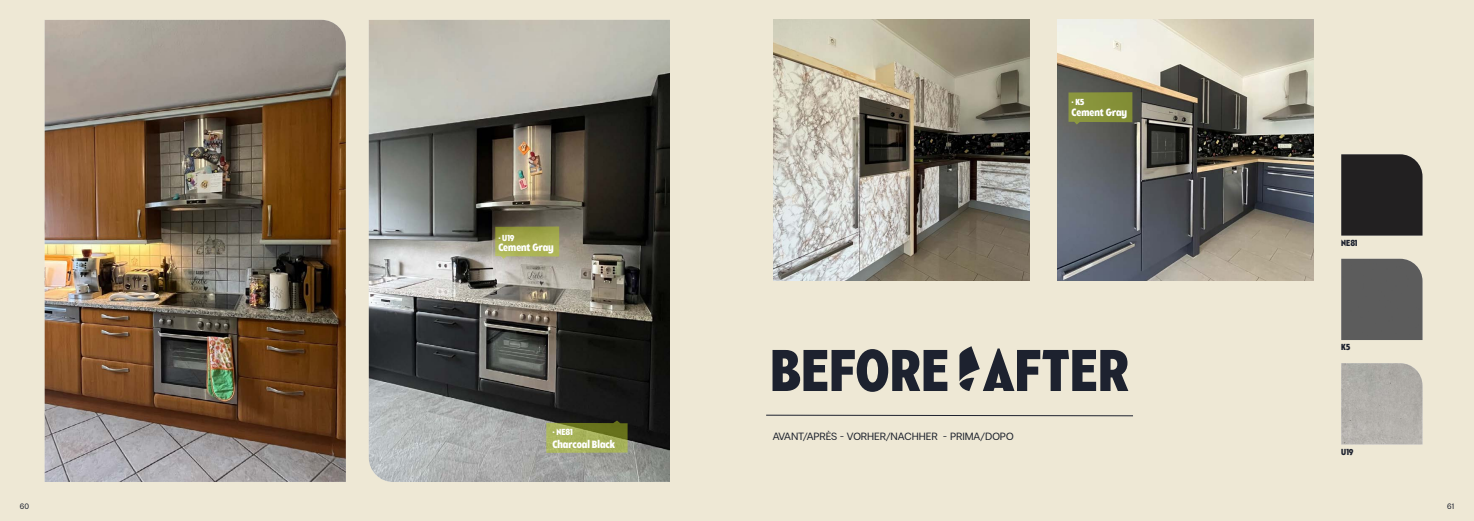
<style>
.page{position:relative;width:1474px;height:521px;background:#fff}
.page>*{position:absolute;margin:0;border:0;box-sizing:border-box;transform-origin:0 0}
.t1{font:condensed 58.62px "Balgin Black Sm";color:#1d222f}
.t2{font:10.5px "PP Radio Grotesk";color:#1d222d}
.t3{font:condensed 10.5px "Balgin Black Sm";color:#fff}
.t4{font:condensed 8.75px "Balgin Black Sm";color:#fff}
.t5{font:condensed 8.75px "Balgin Black Sm";color:#1d222f}
.t6{font:7.88px "PP Radio Grotesk";color:#1d222f}
</style>
<div class="page">
<div style="left:0;top:0;width:1473px;height:521px;background:#eee8d5"></div>
<svg style="left:766px;top:414px;width:367px;height:3px"></svg>
<svg style="left:959px;top:346px;width:20px;height:45px"></svg>
<img style="left:773px;top:20px;width:256px;height:260px">
<img style="left:1057px;top:20px;width:256px;height:260px">
<img style="left:45px;top:20px;width:301px;height:462px">
<img style="left:369px;top:20px;width:301px;height:462px">
<svg style="left:546px;top:420px;width:81px;height:33px"></svg>
<svg style="left:495px;top:226px;width:64px;height:33px"></svg>
<svg style="left:1068px;top:92px;width:64px;height:33px"></svg>
<div style="left:1341px;top:259px;width:81px;height:81px;background:#5c5c5c"></div>
<div style="left:1341px;top:154px;width:81px;height:82px;background:#222021"></div>
<img style="left:1341px;top:363px;width:81px;height:81px">
<p class="t4" style="left:498px;top:232px;width:18px">• U19</p>
<p class="t3" style="left:498px;top:240px;width:57px">Cement Gray</p>
<p class="t4" style="left:552px;top:426px;width:22px">• NE81</p>
<p class="t3" style="left:552px;top:437px;width:64px">Charcoal Black</p>
<p class="t4" style="left:1071px;top:96px;width:14px">• K5</p>
<p class="t3" style="left:1071px;top:106px;width:57px">Cement Gray</p>
<h1 class="t1" style="left:770px;top:331px;width:360px">BEFORE AFTER</h1>
<p class="t2" style="left:772px;top:430px;width:242px">AVANT/APRÈS - VORHER/NACHHER - PRIMA/DOPO</p>
<p class="t5" style="left:1341px;top:237px;width:18px">NE81</p>
<p class="t5" style="left:1341px;top:341px;width:11px">K5</p>
<p class="t5" style="left:1341px;top:446px;width:14px">U19</p>
<p class="t6" style="left:20px;top:501px;width:11px">60</p>
<p class="t6" style="left:1447px;top:501px;width:8px">61</p>
</div>
